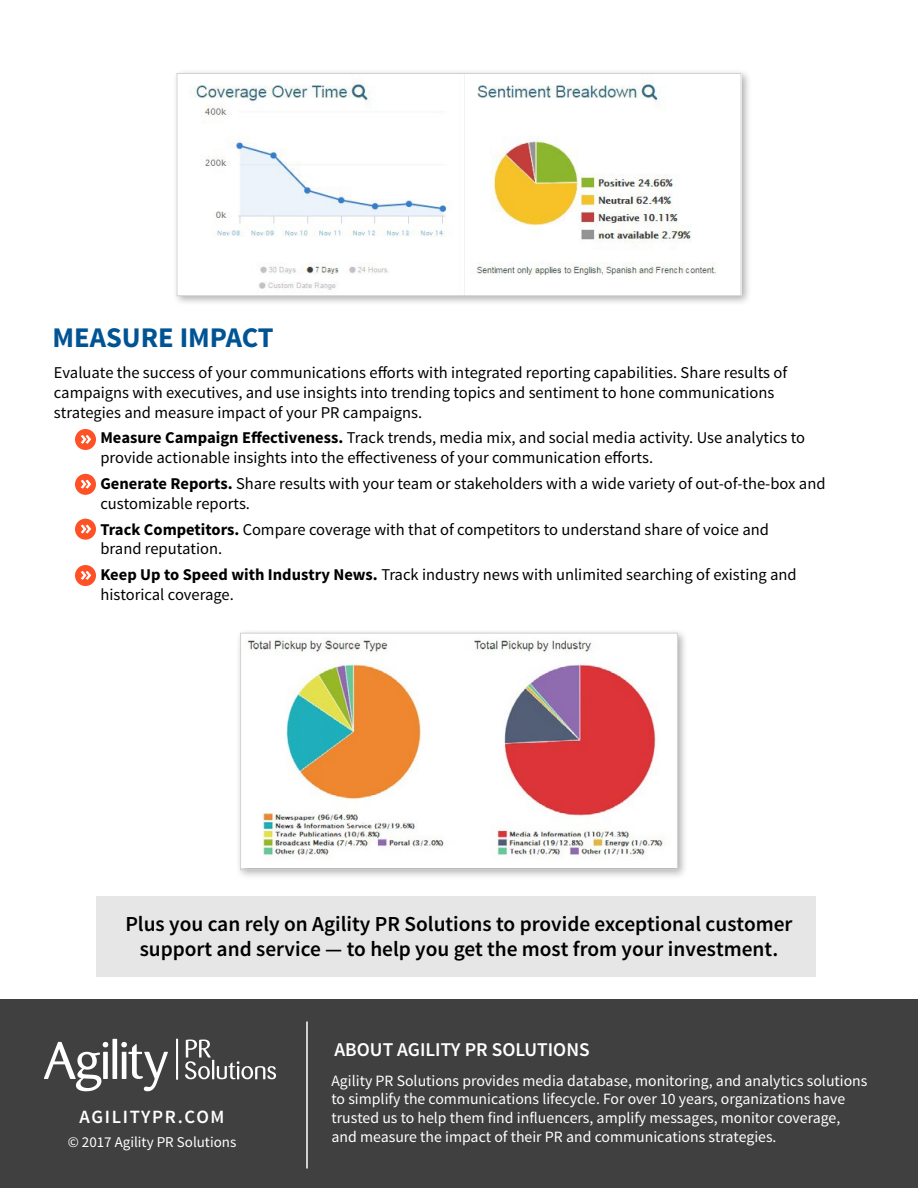
<style>
.page{position:relative;width:918px;height:1188px;background:#fff}
.page>*{position:absolute;margin:0;border:0;box-sizing:border-box;transform-origin:0 0}
.t1{font:700 28.5px "Source Sans Pro";color:#005494}
.t2{font:600 21.3px/25.7px "Source Sans Pro";color:#000;text-align:center}
.t3{font:600 19.5px "Source Sans Pro";color:#fff}
.t4{font:600 18.75px "Source Sans Pro";letter-spacing:.09em;color:#fff}
.t5{font:16.5px/19.8px "Source Sans Pro";color:#000}
.t6{font:15.75px/18.9px "Source Sans Pro";color:#fff}
.t7{font:15px "Source Sans Pro";color:#fff}
.s1{font-weight:700}
</style>
<div class="page">
<div style="left:96px;top:896px;width:719px;height:81px;background:#e6e6e6"></div>
<div style="left:0;top:999px;width:918px;height:189px;background:#404040"></div>
<hr style="left:306px;top:1022px;width:2px;height:146px;background:#fff">
<svg style="left:44px;top:1039px;width:124px;height:52px"></svg>
<svg style="left:185px;top:1040px;width:91px;height:39px"></svg>
<hr style="left:176px;top:1039px;width:2px;height:41px;background:#fff">
<div style="left:172px;top:69px;width:580px;height:238px;background:#000;opacity:.32"></div>
<img style="left:179px;top:75px;width:560px;height:219px">
<div style="left:177px;top:73px;width:564px;height:223px;border:1px solid #d1d1d1"></div>
<div style="left:235px;top:628px;width:453px;height:253px;background:#000;opacity:.32"></div>
<img style="left:242px;top:635px;width:434px;height:233px">
<div style="left:240px;top:633px;width:438px;height:237px;border:1px solid #d1d1d1"></div>
<div style="left:75px;top:429px;width:21px;height:21px;background:#ff5126;border-radius:50%"></div>
<svg style="left:81px;top:435px;width:10px;height:9px"></svg>
<div style="left:75px;top:474px;width:21px;height:21px;background:#ff5126;border-radius:50%"></div>
<svg style="left:81px;top:480px;width:10px;height:9px"></svg>
<div style="left:75px;top:519px;width:21px;height:21px;background:#ff5126;border-radius:50%"></div>
<svg style="left:81px;top:525px;width:10px;height:8px"></svg>
<div style="left:75px;top:565px;width:21px;height:21px;background:#ff5126;border-radius:50%"></div>
<svg style="left:81px;top:571px;width:10px;height:9px"></svg>
<h1 class="t1" style="left:52px;top:319px;width:223px">MEASURE IMPACT</h1>
<p class="t5" style="left:54px;top:363px;width:735px">Evaluate the success of your communications efforts with integrated reporting capabilities. Share results of campaigns with executives, and use insights into trending topics and sentiment to hone communications strategies and measure impact of your PR campaigns.</p>
<p class="t5" style="left:100px;top:428px;width:706px;text-indent:-18px"><span class="s1">• Measure Campaign Effectiveness.</span> Track trends, media mix, and social media activity. Use analytics to provide actionable insights into the effectiveness of your communication efforts.</p>
<p class="t5" style="left:100px;top:474px;width:727px;text-indent:-18px"><span class="s1">• Generate Reports.</span> Share results with your team or stakeholders with a wide variety of out-of-the-box and customizable reports.</p>
<p class="t5" style="left:100px;top:520px;width:670px;text-indent:-18px"><span class="s1">• Track Competitors.</span> Compare coverage with that of competitors to understand share of voice and brand reputation.</p>
<p class="t5" style="left:100px;top:565px;width:698px;text-indent:-18px"><span class="s1">• Keep Up to Speed with Industry News.</span> Track industry news with unlimited searching of existing and historical coverage.</p>
<p class="t2" style="left:125px;top:911px;width:669px">Plus you can rely on Agility PR Solutions to provide exceptional customer support and service — to help you get the most from your investment.</p>
<p class="t4" style="left:80px;top:1105px;width:146px">AGILITYPR.COM</p>
<p class="t7" style="left:68px;top:1133px;width:170px">© 2017 Agility PR Solutions</p>
<p class="t3" style="left:334px;top:1037px;width:257px">ABOUT AGILITY PR SOLUTIONS</p>
<p class="t6" style="left:332px;top:1071px;width:538px">Agility PR Solutions provides media database, monitoring, and analytics solutions to simplify the communications lifecycle. For over 10 years, organizations have trusted us to help them find influencers, amplify messages, monitor coverage, and measure the impact of their PR and communications strategies.</p>
</div>
